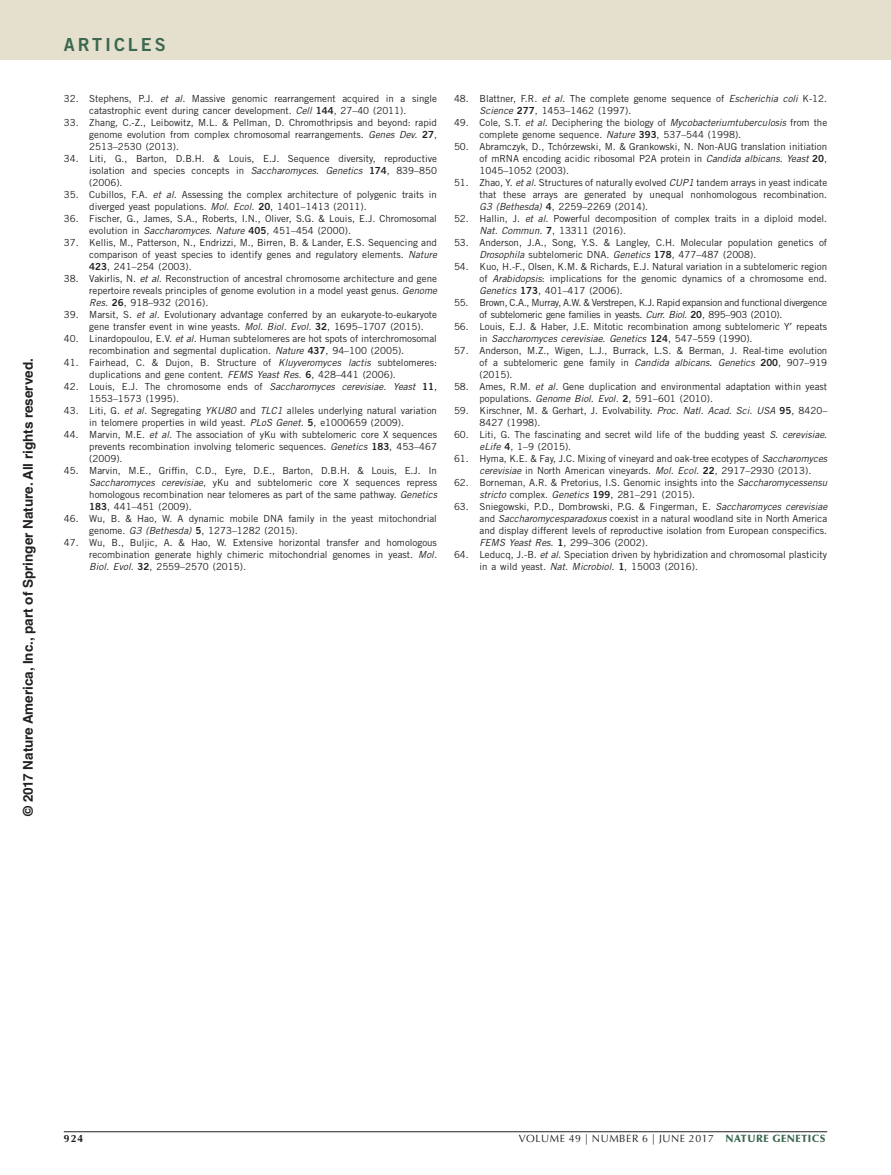
<style>
.page{position:relative;width:891px;height:1175px;background:#fff}
.page>*{position:absolute;margin:0;border:0;box-sizing:border-box;transform-origin:0 0}
.z-HEADER_follow_Left{font:18px "Trade Gothic LT Std Bd 2";letter-spacing:.16em;color:#3b684f}
.t1{font:700 13.5px "Helvetica LT Std";color:#231f20}
.t2{font:10.5px "Optima LT Std";letter-spacing:.05em;color:#231f20}
.t3{font:700 10.5px "Optima LT Std";color:#231f20}
.pReference4{font:9.75px/12px "Trade Gothic LT Std";color:#231f20}
.pReference4-2{font:9.75px/12px "Trade Gothic LT Std";letter-spacing:-.025em;color:#231f20}
.s1{font-style:italic}
.s2{font-family:"Trade Gothic LT Std Bd 2"}
.s3{font-weight:900;color:#3b684f}
</style>
<div class="page">
<hr style="left:64px;top:1131px;width:763px;height:1px;background:#231f20">
<div style="left:0;top:0;width:891px;height:60px;background:#e5e0ce"></div>
<h2 class="t1" style="left:20px;top:816px;width:459px;rotate:-90deg">© 2017 Nature America, Inc., part of Springer Nature. All rights reserved.</h2>
<p class="z-HEADER_follow_Left" style="left:64px;top:33px;width:103px">ARTICLES</p>
<p class="pReference4" style="left:64px;top:92px;width:375px;text-align:center">32. Stephens, P.J. <span class="s1">et al.</span> Massive genomic rearrangement acquired in a single catastrophic event during cancer development. <span class="s1">Cell</span> <span class="s2">144</span>, 27–40 (2011).</p>
<p class="pReference4" style="left:89px;top:116px;width:349px;text-align:justify;text-indent:-26px">33. Zhang, C.-Z., Leibowitz, M.L. &amp; Pellman, D. Chromothripsis and beyond: rapid genome evolution from complex chromosomal rearrangements. <span class="s1">Genes Dev.</span> <span class="s2">27</span>, 2513–2530 (2013).</p>
<p class="pReference4" style="left:89px;top:152px;width:349px;text-align:justify;text-indent:-26px">34. Liti, G., Barton, D.B.H. &amp; Louis, E.J. Sequence diversity, reproductive isolation and species concepts in <span class="s1">Saccharomyces</span>. <span class="s1">Genetics</span> <span class="s2">174</span>, 839–850 (2006).</p>
<p class="pReference4" style="left:89px;top:188px;width:349px;text-indent:-26px">35. Cubillos, F.A. <span class="s1">et al.</span> Assessing the complex architecture of polygenic traits in diverged yeast populations. <span class="s1">Mol. Ecol.</span> <span class="s2">20</span>, 1401–1413 (2011).</p>
<p class="pReference4" style="left:89px;top:212px;width:349px;text-indent:-26px">36. Fischer, G., James, S.A., Roberts, I.N., Oliver, S.G. &amp; Louis, E.J. Chromosomal evolution in <span class="s1">Saccharomyces</span>. <span class="s1">Nature</span> <span class="s2">405</span>, 451–454 (2000).</p>
<p class="pReference4" style="left:89px;top:236px;width:349px;text-align:justify;text-indent:-26px">37. Kellis, M., Patterson, N., Endrizzi, M., Birren, B. &amp; Lander, E.S. Sequencing and comparison of yeast species to identify genes and regulatory elements. <span class="s1">Nature </span><span class="s2">423</span>, 241–254 (2003).</p>
<p class="pReference4" style="left:89px;top:272px;width:349px;text-align:justify;text-indent:-26px">38. Vakirlis, N. <span class="s1">et al.</span> Reconstruction of ancestral chromosome architecture and gene repertoire reveals principles of genome evolution in a model yeast genus. <span class="s1">Genome Res.</span> <span class="s2">26</span>, 918–932 (2016).</p>
<p class="pReference4" style="left:89px;top:308px;width:349px;text-indent:-26px">39. Marsit, S. <span class="s1">et al.</span> Evolutionary advantage conferred by an eukaryote-to-eukaryote gene transfer event in wine yeasts. <span class="s1">Mol. Biol. Evol.</span> <span class="s2">32</span>, 1695–1707 (2015).</p>
<p class="pReference4" style="left:89px;top:332px;width:349px;text-indent:-26px">40. Linardopoulou, E.V. <span class="s1">et al.</span> Human subtelomeres are hot spots of interchromosomal recombination and segmental duplication. <span class="s1">Nature</span> <span class="s2">437</span>, 94–100 (2005).</p>
<p class="pReference4" style="left:89px;top:356px;width:349px;text-indent:-26px">41. Fairhead, C. &amp; Dujon, B. Structure of <span class="s1">Kluyveromyces lactis</span> subtelomeres: duplications and gene content. <span class="s1">FEMS Yeast Res.</span> <span class="s2">6</span>, 428–441 (2006).</p>
<p class="pReference4" style="left:89px;top:380px;width:349px;text-indent:-26px">42. Louis, E.J. The chromosome ends of <span class="s1">Saccharomyces cerevisiae</span>. <span class="s1">Yeast</span> <span class="s2">11</span>,<br>1553–1573 (1995).</p>
<p class="pReference4" style="left:89px;top:404px;width:349px;text-indent:-26px">43. Liti, G. <span class="s1">et al.</span> Segregating <span class="s1">YKU80</span> and <span class="s1">TLC1</span> alleles underlying natural variation in telomere properties in wild yeast. <span class="s1">PLoS Genet.</span> <span class="s2">5</span>, e1000659 (2009).</p>
<p class="pReference4" style="left:89px;top:428px;width:349px;text-align:justify;text-indent:-26px">44. Marvin, M.E. <span class="s1">et al.</span> The association of yKu with subtelomeric core X sequences prevents recombination involving telomeric sequences. <span class="s1">Genetics</span> <span class="s2">183</span>, 453–467 (2009).</p>
<p class="pReference4" style="left:89px;top:464px;width:349px;text-align:justify;text-indent:-26px">45. Marvin, M.E., Griffin, C.D., Eyre, D.E., Barton, D.B.H. &amp; Louis, E.J. In <span class="s1">Saccharomyces cerevisiae</span>, yKu and subtelomeric core X sequences repress homologous recombination near telomeres as part of the same pathway. <span class="s1">Genetics </span><span class="s2">183</span>, 441–451 (2009).</p>
<p class="pReference4" style="left:89px;top:512px;width:349px;text-indent:-26px">46. Wu, B. &amp; Hao, W. A dynamic mobile DNA family in the yeast mitochondrial genome. <span class="s1">G3 (Bethesda)</span> <span class="s2">5</span>, 1273–1282 (2015).</p>
<p class="pReference4" style="left:89px;top:536px;width:349px;text-align:justify;text-indent:-26px">47. Wu, B., Buljic, A. &amp; Hao, W. Extensive horizontal transfer and homologous recombination generate highly chimeric mitochondrial genomes in yeast. <span class="s1">Mol.<br>Biol. Evol.</span> <span class="s2">32</span>, 2559–2570 (2015).</p>
<p class="pReference4" style="left:480px;top:92px;width:349px;text-indent:-26px">48. Blattner, F.R. <span class="s1">et al.</span> The complete genome sequence of <span class="s1">Escherichia coli</span> K-12.<br><span class="s1">Science</span> <span class="s2">277</span>, 1453–1462 (1997).</p>
<p class="pReference4" style="left:480px;top:116px;width:349px;text-indent:-26px">49. Cole, S.T. <span class="s1">et al.</span> Deciphering the biology of <span class="s1">Mycobacteriumtuberculosis</span> from the complete genome sequence. <span class="s1">Nature</span> <span class="s2">393</span>, 537–544 (1998).</p>
<p class="pReference4" style="left:480px;top:140px;width:349px;text-align:justify;text-indent:-26px">50. Abramczyk, D., Tchórzewski, M. &amp; Grankowski, N. Non-AUG translation initiation of mRNA encoding acidic ribosomal P2A protein in <span class="s1">Candida albicans</span>. <span class="s1">Yeast</span> <span class="s2">20</span>, 1045–1052 (2003).</p>
<p class="pReference4" style="left:480px;top:176px;width:349px;text-align:justify;text-indent:-26px">51. Zhao, Y. <span class="s1">et al.</span> Structures of naturally evolved <span class="s1">CUP1</span> tandem arrays in yeast indicate that these arrays are generated by unequal nonhomologous recombination.<br><span class="s1">G3 (Bethesda)</span> <span class="s2">4</span>, 2259–2269 (2014).</p>
<p class="pReference4" style="left:480px;top:212px;width:349px;text-indent:-26px">52. Hallin, J. <span class="s1">et al.</span> Powerful decomposition of complex traits in a diploid model.<br><span class="s1">Nat. Commun.</span> <span class="s2">7</span>, 13311 (2016).</p>
<p class="pReference4" style="left:480px;top:236px;width:349px;text-indent:-26px">53. Anderson, J.A., Song, Y.S. &amp; Langley, C.H. Molecular population genetics of<br><span class="s1">Drosophila</span> subtelomeric DNA. <span class="s1">Genetics</span> <span class="s2">178</span>, 477–487 (2008).</p>
<p class="pReference4" style="left:480px;top:260px;width:349px;text-align:justify;text-indent:-26px">54. Kuo, H.-F., Olsen, K.M. &amp; Richards, E.J. Natural variation in a subtelomeric region of <span class="s1">Arabidopsis</span>: implications for the genomic dynamics of a chromosome end.<br><span class="s1">Genetics</span> <span class="s2">173</span>, 401–417 (2006).</p>
<p class="pReference4-2" style="left:480px;top:296px;width:349px;text-indent:-26px">55. Brown, C.A., Murray, A.W. &amp; Verstrepen, K.J. Rapid expansion and functional divergence of subtelomeric gene families in yeasts. <span class="s1">Curr. Biol.</span> <span class="s2">20</span>, 895–903 (2010).</p>
<p class="pReference4" style="left:480px;top:320px;width:349px;text-indent:-26px">56. Louis, E.J. &amp; Haber, J.E. Mitotic recombination among subtelomeric Y repeats in <span class="s1">Saccharomyces cerevisiae</span>. <span class="s1">Genetics</span> <span class="s2">124</span>, 547–559 (1990).</p>
<p class="pReference4" style="left:480px;top:344px;width:349px;text-align:justify;text-indent:-26px">57. Anderson, M.Z., Wigen, L.J., Burrack, L.S. &amp; Berman, J. Real-time evolution of a subtelomeric gene family in <span class="s1">Candida albicans</span>. <span class="s1">Genetics</span> <span class="s2">200</span>, 907–919 (2015).</p>
<p class="pReference4" style="left:480px;top:380px;width:349px;text-indent:-26px">58. Ames, R.M. <span class="s1">et al.</span> Gene duplication and environmental adaptation within yeast populations. <span class="s1">Genome Biol. Evol.</span> <span class="s2">2</span>, 591–601 (2010).</p>
<p class="pReference4" style="left:480px;top:404px;width:349px;text-indent:-26px">59. Kirschner, M. &amp; Gerhart, J. Evolvability. <span class="s1">Proc. Natl. Acad. Sci. USA</span> <span class="s2">95</span>, 8420–<br>8427 (1998).</p>
<p class="pReference4" style="left:480px;top:428px;width:349px;text-indent:-26px">60. Liti, G. The fascinating and secret wild life of the budding yeast <span class="s1">S. cerevisiae</span>. <span class="s1">eLife</span> <span class="s2">4</span>, 1–9 (2015).</p>
<p class="pReference4" style="left:480px;top:452px;width:349px;text-indent:-26px">61. Hyma, K.E. &amp; Fay, J.C. Mixing of vineyard and oak-tree ecotypes of <span class="s1">Saccharomyces cerevisiae</span> in North American vineyards. <span class="s1">Mol. Ecol.</span> <span class="s2">22</span>, 2917–2930 (2013).</p>
<p class="pReference4" style="left:480px;top:476px;width:349px;text-indent:-26px">62. Borneman, A.R. &amp; Pretorius, I.S. Genomic insights into the <span class="s1">Saccharomycessensu stricto</span> complex. <span class="s1">Genetics</span> <span class="s2">199</span>, 281–291 (2015).</p>
<p class="pReference4" style="left:480px;top:500px;width:349px;text-align:justify;text-indent:-26px">63. Sniegowski, P.D., Dombrowski, P.G. &amp; Fingerman, E. <span class="s1">Saccharomyces cerevisiae </span>and <span class="s1">Saccharomycesparadoxus</span> coexist in a natural woodland site in North America and display different levels of reproductive isolation from European conspecifics.<br><span class="s1">FEMS Yeast Res.</span> <span class="s2">1</span>, 299–306 (2002).</p>
<p class="pReference4" style="left:480px;top:548px;width:349px;text-indent:-26px">64. Leducq, J.-B. <span class="s1">et al.</span> Speciation driven by hybridization and chromosomal plasticity in a wild yeast. <span class="s1">Nat. Microbiol.</span> <span class="s2">1</span>, 15003 (2016).</p>
<p class="t3" style="left:64px;top:1132px;width:21px">924</p>
<p class="t2" style="left:519px;top:1132px;width:308px">VOLUME 49 | NUMBER 6 | JUNE 2017 <span class="s3">NATURE GENETICS</span></p>
</div>
